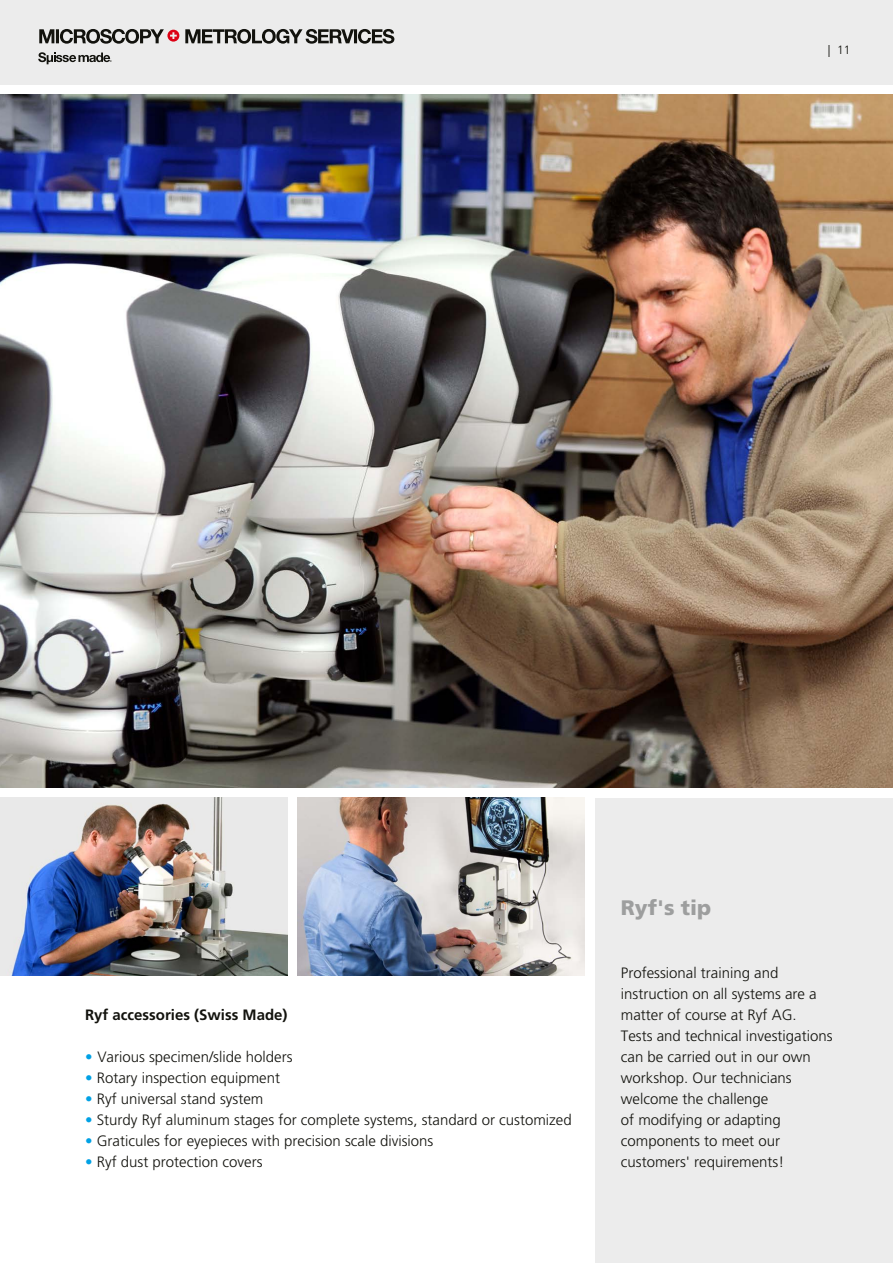
<style>
.page{position:relative;width:893px;height:1263px;background:#fff}
.page>*{position:absolute;margin:0;border:0;box-sizing:border-box;transform-origin:0 0}
.t1{font:900 21px "Frutiger LT Std";color:#9d9e9e}
.t2{font:300 15px/21px "Frutiger LT Std";color:#12120d}
.t3{font:700 15px "Frutiger LT Std";color:#12120d}
.t4{font:300 12px "Frutiger LT Std";color:#12120d}
.s1{color:#00a1e5}
</style>
<div class="page">
<div style="left:595px;top:798px;width:298px;height:465px;background:#ececec"></div>
<div style="left:0;top:0;width:893px;height:84px;background:#ececec"></div>
<img style="left:0;top:95px;width:893px;height:693px">
<img style="left:0;top:797px;width:287px;height:179px">
<img style="left:298px;top:797px;width:287px;height:179px">
<svg style="left:38px;top:52px;width:74px;height:12px"></svg>
<svg style="left:39px;top:29px;width:355px;height:15px"></svg>
<p class="t4" style="left:828px;top:43px;width:24px">| 11</p>
<p class="t3" style="left:85px;top:1006px;width:204px">Ryf accessories (Swiss Made)</p>
<p class="t2" style="left:85px;top:1047px;width:209px"><span class="s1">•</span> Various specimen/slide holders</p>
<p class="t2" style="left:85px;top:1068px;width:197px"><span class="s1">•</span> Rotary inspection equipment</p>
<p class="t2" style="left:85px;top:1089px;width:180px"><span class="s1">•</span> Ryf universal stand system</p>
<p class="t2" style="left:85px;top:1110px;width:488px"><span class="s1">•</span> Sturdy Ryf aluminum stages for complete systems, standard or customized</p>
<p class="t2" style="left:85px;top:1131px;width:350px"><span class="s1">•</span> Graticules for eyepieces with precision scale divisions</p>
<p class="t2" style="left:85px;top:1152px;width:179px"><span class="s1">•</span> Ryf dust protection covers</p>
<h1 class="t1" style="left:621px;top:895px;width:92px">Ryf's tip</h1>
<p class="t2" style="left:621px;top:963px;width:213px">Professional training and instruction on all systems are a matter of course at Ryf AG.<br>Tests and technical investigations can be carried out in our own workshop. Our technicians welcome the challenge<br>of modifying or adapting components to meet our customers' requirements!</p>
</div>
